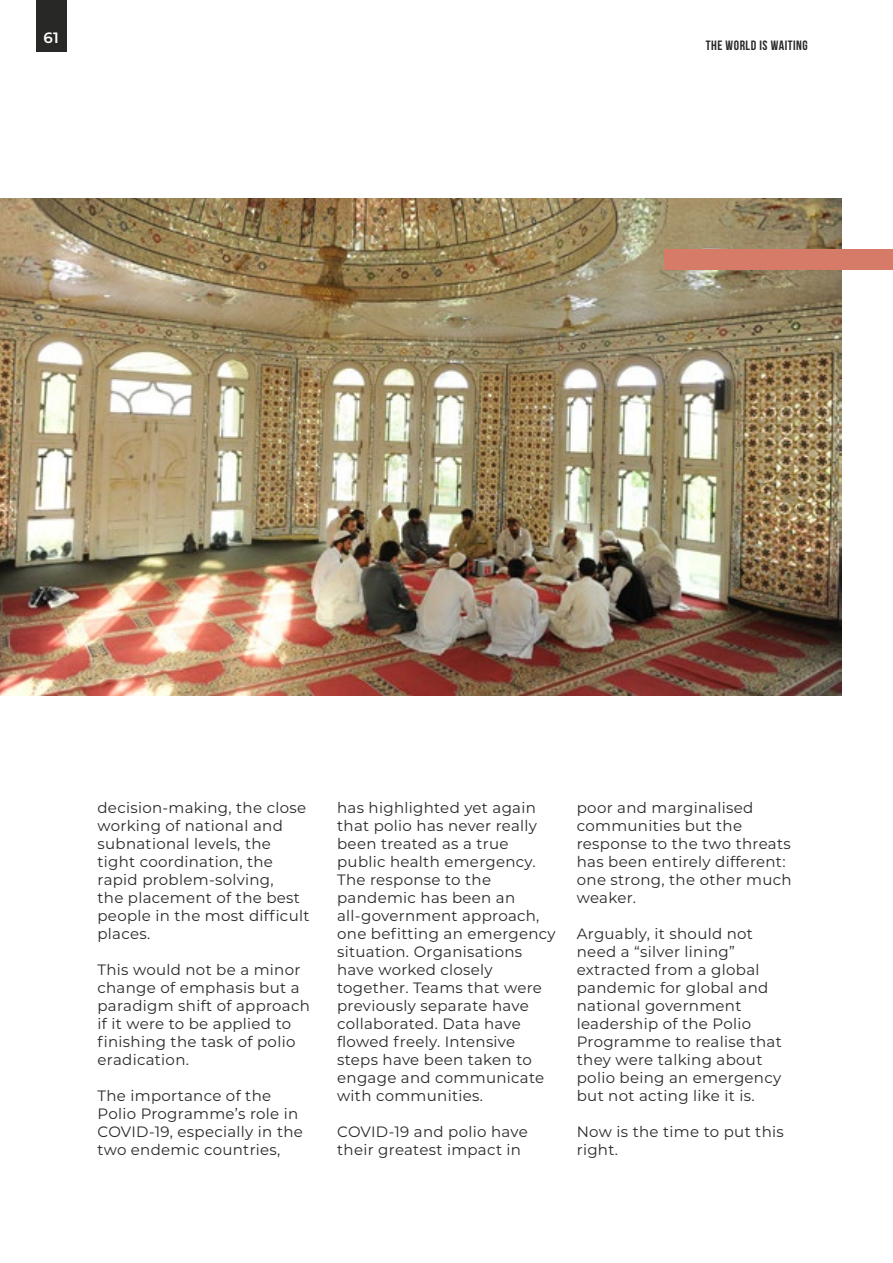
<style>
.page{position:relative;width:893px;height:1263px;background:#fff}
.page>*{position:absolute;margin:0;border:0;box-sizing:border-box;transform-origin:0 0}
.t1{font:15px/18px "Montserrat";letter-spacing:.02em;color:#282827}
.t2{font:600 15px "Montserrat";color:#fff}
.t3{font:700 13.5px "Bebas Neue";letter-spacing:.04em;color:#282827}
</style>
<div class="page">
<div style="left:36px;top:0;width:30px;height:52px;background:#282827"></div>
<img style="left:0;top:199px;width:842px;height:497px">
<div style="left:665px;top:250px;width:228px;height:20px;background:#d77b69"></div>
<p class="t2" style="left:44px;top:27px;width:17px">61</p>
<p class="t3" style="left:706px;top:38px;width:104px">THE WORLD IS WAITING</p>
<p class="t1" style="left:98px;top:798px;width:214px">decision-making, the close working of national and subnational levels, the tight coordination, the rapid problem-solving,<br>the placement of the best people in the most difficult places.</p>
<p class="t1" style="left:98px;top:960px;width:214px">This would not be a minor change of emphasis but a paradigm shift of approach if it were to be applied to finishing the task of polio eradication.</p>
<p class="t1" style="left:98px;top:1086px;width:207px">The importance of the<br>Polio Programme’s role in<br>COVID-19, especially in the two endemic countries,</p>
<p class="t1" style="left:337px;top:798px;width:220px">has highlighted yet again that polio has never really been treated as a true public health emergency.<br>The response to the pandemic has been an all-government approach, one befitting an emergency situation. Organisations have worked closely together. Teams that were previously separate have collaborated. Data have flowed freely. Intensive steps have been taken to engage and communicate with communities.</p>
<p class="t1" style="left:337px;top:1122px;width:192px">COVID-19 and polio have their greatest impact in</p>
<p class="t1" style="left:577px;top:798px;width:216px">poor and marginalised communities but the response to the two threats has been entirely different: one strong, the other much weaker.</p>
<p class="t1" style="left:577px;top:924px;width:206px">Arguably, it should not need a “silver lining” extracted from a global pandemic for global and national government leadership of the Polio<br>Programme to realise that they were talking about polio being an emergency but not acting like it is.</p>
<p class="t1" style="left:577px;top:1122px;width:208px">Now is the time to put this right.</p>
</div>
